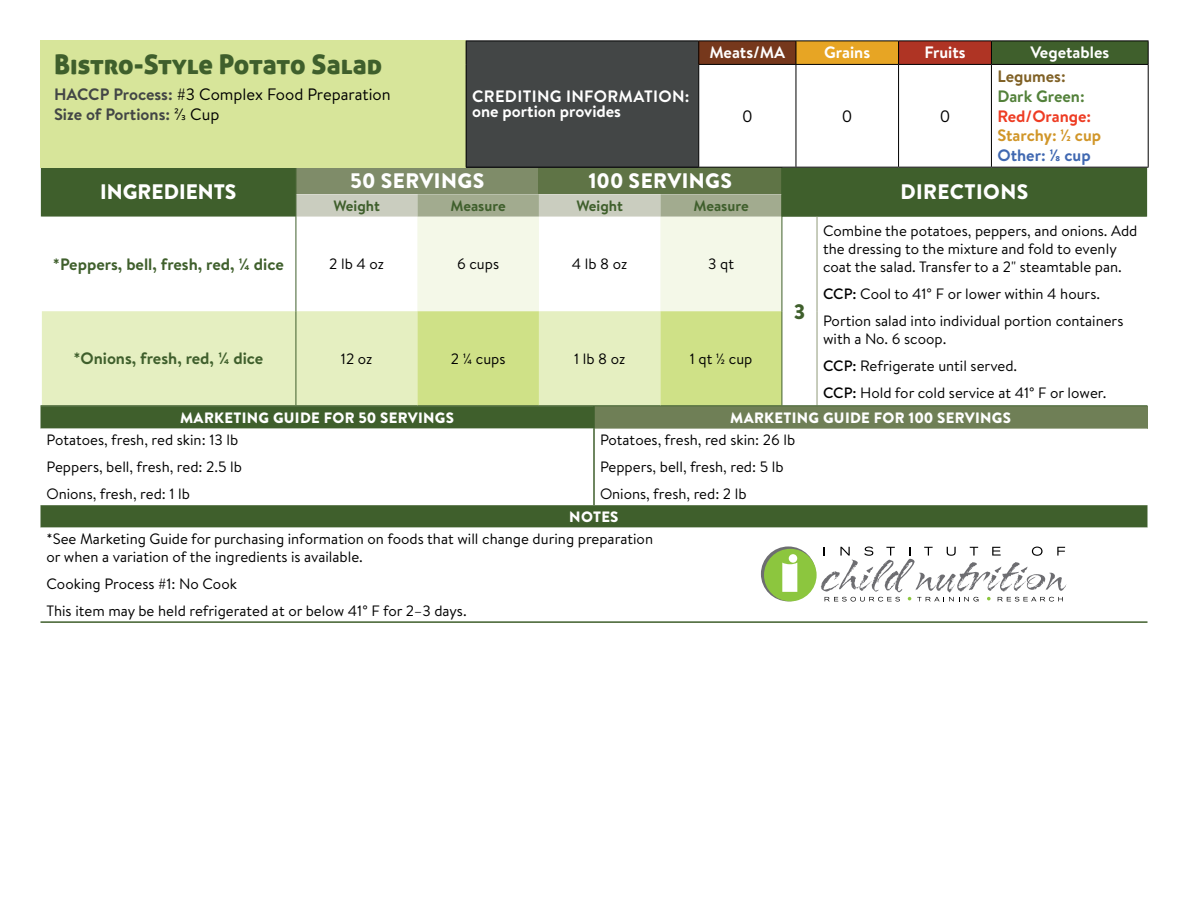
<style>
.page{position:relative;width:1188px;height:918px;background:#fff}
.page>*{position:absolute;margin:0;border:0;box-sizing:border-box;transform-origin:0 0}
.t1{font:27px "Aller Display";letter-spacing:-.01em;color:#3f5f2c}
.t2{font:900 21px "Brandon Text";letter-spacing:.02em;color:#fff}
.t3{font:900 21px "Brandon Text";color:#fff}
.t4{font:900 21px "Brandon Text";color:#3f5f2c}
.t5{font:16.5px/19.8px "Brandon Text";color:#000}
.t6{font:700 16.5px "Brandon Text";color:#3f5f2c}
.t7{font:700 16.5px/15px "Brandon Text";letter-spacing:.02em;color:#fff}
.t8{font:700 16.5px "Brandon Text";color:#fff}
.t9{font:700 16.5px "Brandon Text";color:#d19629}
.t10{font:700 16.5px "Brandon Text";color:#4068b1}
.t11{font:700 16.5px "Brandon Text";color:#ee3c23}
.t12{font:700 16.5px "Brandon Text";color:#53813a}
.t13{font:700 16.5px "Brandon Text";color:#806126}
.t14{font:15px/27px "Brandon Text";color:#000}
.t15{font:900 15px "Brandon Text";letter-spacing:.02em;color:#fff}
.t16{font:700 15px "Brandon Text";color:#3f5f2c}
.s1{font-weight:700;color:#434646}
.s2{font-weight:500}
</style>
<div class="page">
<svg style="left:40px;top:406px;width:553px;height:23px;background:#446332"></svg>
<div style="left:594px;top:406px;width:554px;height:23px;background:#6f7f56"></div>
<svg style="left:40px;top:505px;width:1108px;height:97px"></svg>
<hr style="left:593px;top:406px;width:2px;height:23px;background:#3f5f2c">
<hr style="left:593px;top:429px;width:2px;height:76px;background:#3f5f2c">
<hr style="left:40px;top:621px;width:554px;height:2px;background:#3f5f2c">
<hr style="left:594px;top:621px;width:554px;height:2px;background:#3f5f2c">
<svg style="left:761px;top:546px;width:55px;height:55px"></svg>
<div style="left:764px;top:549px;width:53px;height:52px;background:#8cc63e;border-radius:50%"></div>
<svg style="left:821px;top:547px;width:245px;height:55px"></svg>
<svg style="left:782px;top:554px;width:15px;height:38px"></svg>
<div style="left:41px;top:168px;width:1106px;height:49px;background:#3f5f2c"></div>
<div style="left:42px;top:311px;width:254px;height:94px;background:#e5efc1"></div>
<hr style="left:781px;top:168px;width:2px;height:26px;background:#3f5f2c">
<hr style="left:781px;top:194px;width:2px;height:23px;background:#3f5f2c">
<hr style="left:782px;top:217px;width:1px;height:94px;background:#3f5f2c">
<hr style="left:782px;top:311px;width:1px;height:94px;background:#3f5f2c">
<svg style="left:296px;top:168px;width:486px;height:237px"></svg>
<hr style="left:817px;top:217px;width:1px;height:94px;background:#909a7a">
<hr style="left:817px;top:311px;width:1px;height:94px;background:#909a7a">
<hr style="left:40px;top:405px;width:256px;height:1px;background:#3f5f2c">
<hr style="left:296px;top:405px;width:121px;height:1px;background:#3f5f2c">
<hr style="left:417px;top:405px;width:122px;height:1px;background:#3f5f2c">
<hr style="left:539px;top:405px;width:121px;height:1px;background:#3f5f2c">
<hr style="left:660px;top:405px;width:122px;height:1px;background:#3f5f2c">
<hr style="left:782px;top:405px;width:35px;height:1px;background:#3f5f2c">
<hr style="left:817px;top:405px;width:331px;height:1px;background:#3f5f2c">
<div style="left:40px;top:40px;width:426px;height:128px;background:#d7e59a"></div>
<div style="left:466px;top:41px;width:233px;height:126px;background:#434646"></div>
<div style="left:699px;top:41px;width:97px;height:23px;background:#76381c"></div>
<div style="left:796px;top:41px;width:103px;height:23px;background:#e7a524"></div>
<div style="left:899px;top:41px;width:92px;height:23px;background:#af3424"></div>
<div style="left:991px;top:41px;width:157px;height:23px;background:#3f5f2c"></div>
<svg style="left:699px;top:65px;width:449px;height:102px"></svg>
<hr style="left:796px;top:40px;width:103px;height:1px;background:#000">
<hr style="left:899px;top:40px;width:92px;height:1px;background:#000">
<svg style="left:898px;top:41px;width:1px;height:23px"></svg>
<hr style="left:991px;top:40px;width:158px;height:1px;background:#000">
<svg style="left:991px;top:41px;width:1px;height:23px"></svg>
<svg style="left:1148px;top:41px;width:1px;height:23px"></svg>
<hr style="left:698px;top:64px;width:98px;height:1px;background:#000">
<hr style="left:796px;top:64px;width:103px;height:1px;background:#000">
<hr style="left:899px;top:64px;width:92px;height:1px;background:#000">
<hr style="left:898px;top:65px;width:1px;height:102px;background:#000">
<hr style="left:991px;top:64px;width:158px;height:1px;background:#000">
<hr style="left:991px;top:65px;width:1px;height:102px;background:#000">
<hr style="left:1148px;top:65px;width:1px;height:102px;background:#000">
<hr style="left:796px;top:167px;width:103px;height:1px;background:#000">
<hr style="left:899px;top:167px;width:92px;height:1px;background:#000">
<hr style="left:991px;top:167px;width:158px;height:1px;background:#000">
<hr style="left:466px;top:40px;width:233px;height:1px;background:#000">
<svg style="left:466px;top:41px;width:1px;height:23px"></svg>
<hr style="left:699px;top:40px;width:97px;height:1px;background:#000">
<svg style="left:698px;top:41px;width:1px;height:23px"></svg>
<svg style="left:796px;top:41px;width:1px;height:23px"></svg>
<hr style="left:466px;top:64px;width:1px;height:103px;background:#000">
<hr style="left:698px;top:65px;width:1px;height:102px;background:#000">
<hr style="left:796px;top:65px;width:1px;height:102px;background:#000">
<hr style="left:466px;top:167px;width:233px;height:1px;background:#000">
<hr style="left:699px;top:167px;width:97px;height:1px;background:#000">
<h1 class="t1" style="left:54px;top:47px;width:330px">Bistro-Style Potato Salad</h1>
<p class="t5" style="left:54px;top:84px;width:338px"><span class="s1">HACCP Process:</span> #3 Complex Food Preparation<br><span class="s1">Size of Portions:</span> 2/3 Cup</p>
<p class="t7" style="left:472px;top:89px;width:219px">CREDITING INFORMATION: one portion provides</p>
<p class="t8" style="left:709px;top:41px;width:77px">Meats/MA</p>
<p class="t8" style="left:824px;top:41px;width:48px">Grains</p>
<p class="t8" style="left:924px;top:41px;width:43px">Fruits</p>
<p class="t8" style="left:1030px;top:41px;width:80px">Vegetables</p>
<p class="t5" style="left:742px;top:105px;width:12px">0</p>
<p class="t5" style="left:842px;top:105px;width:12px">0</p>
<p class="t5" style="left:940px;top:105px;width:12px">0</p>
<p class="t13" style="left:997px;top:65px;width:70px">Legumes:</p>
<p class="t12" style="left:997px;top:85px;width:89px">Dark Green:</p>
<p class="t11" style="left:997px;top:104px;width:95px">Red/Orange:</p>
<p class="t9" style="left:997px;top:124px;width:105px">Starchy: 1/2 cup</p>
<p class="t10" style="left:997px;top:144px;width:95px">Other: 1/8 cup</p>
<h2 class="t3" style="left:100px;top:177px;width:138px">INGREDIENTS</h2>
<h2 class="t2" style="left:350px;top:166px;width:136px">50 SERVINGS</h2>
<h2 class="t2" style="left:588px;top:166px;width:145px">100 SERVINGS</h2>
<p class="t16" style="left:333px;top:195px;width:48px">Weight</p>
<p class="t16" style="left:451px;top:195px;width:57px">Measure</p>
<p class="t16" style="left:576px;top:195px;width:48px">Weight</p>
<p class="t16" style="left:694px;top:195px;width:57px">Measure</p>
<p class="t6" style="left:53px;top:253px;width:233px">*Peppers, bell, fresh, red, ¼ dice</p>
<p class="t14" style="left:329px;top:250px;width:56px">2 lb 4 oz</p>
<p class="t14" style="left:457px;top:250px;width:43px">6 cups</p>
<p class="t14" style="left:572px;top:250px;width:57px">4 lb 8 oz</p>
<p class="t14" style="left:708px;top:250px;width:27px">3 qt</p>
<p class="t6" style="left:73px;top:347px;width:191px">*Onions, fresh, red, ¼ dice</p>
<p class="t14" style="left:341px;top:345px;width:33px">12 oz</p>
<p class="t14" style="left:451px;top:345px;width:56px">2 ¼ cups</p>
<p class="t14" style="left:574px;top:345px;width:53px">1 lb 8 oz</p>
<p class="t14" style="left:690px;top:345px;width:64px">1 qt ½ cup</p>
<h2 class="t4" style="left:794px;top:296px;width:13px">3</h2>
<h2 class="t2" style="left:900px;top:177px;width:129px">DIRECTIONS</h2>
<p class="t14" style="left:823px;top:221px;width:316px;line-height:18px">Combine the potatoes, peppers, and onions. Add the dressing to the mixture and fold to evenly coat the salad. Transfer to a 2" steamtable pan.</p>
<p class="t14" style="left:823px;top:279px;width:302px"><span class="s2">CCP:</span> Cool to 41° F or lower within 4 hours.<br>Portion salad into individual portion containers</p>
<p class="t14" style="left:823px;top:324px;width:285px">with a No. 6 scoop.<br><span class="s2">CCP:</span> Refrigerate until served.<br><span class="s2">CCP:</span> Hold for cold service at 41° F or lower.</p>
<p class="t15" style="left:180px;top:407px;width:276px">MARKETING GUIDE FOR 50 SERVINGS</p>
<p class="t15" style="left:730px;top:407px;width:282px">MARKETING GUIDE FOR 100 SERVINGS</p>
<p class="t14" style="left:47px;top:426px;width:197px">Potatoes, fresh, red skin: 13 lb<br>Peppers, bell, fresh, red: 2.5 lb<br>Onions, fresh, red: 1 lb</p>
<p class="t14" style="left:600px;top:426px;width:197px">Potatoes, fresh, red skin: 26 lb<br>Peppers, bell, fresh, red: 5 lb<br>Onions, fresh, red: 2 lb</p>
<p class="t15" style="left:569px;top:506px;width:51px">NOTES</p>
<p class="t14" style="left:47px;top:529px;width:608px;line-height:18px">*See Marketing Guide for purchasing information on foods that will change during preparation or when a variation of the ingredients is available.</p>
<p class="t14" style="left:47px;top:570px;width:422px">Cooking Process #1: No Cook<br>This item may be held refrigerated at or below 41° F for 2–3 days.</p>
</div>
